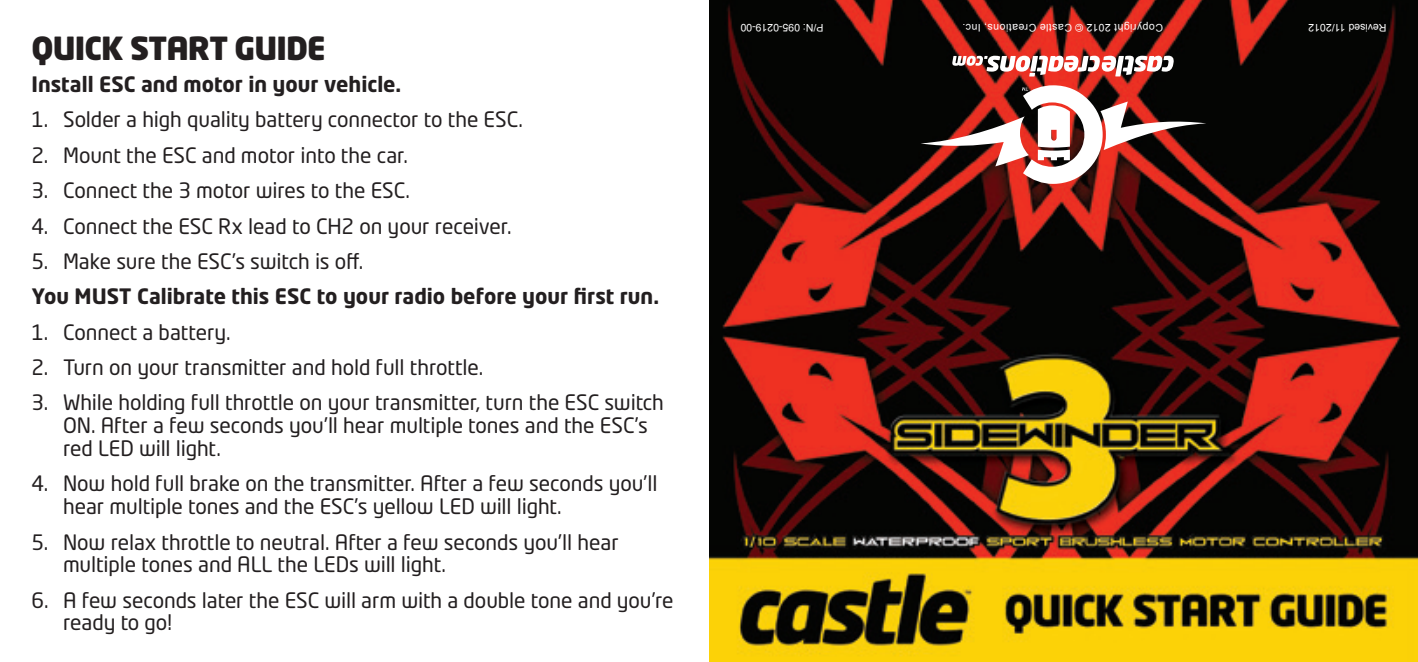
<style>
.page{position:relative;width:1418px;height:662px;background:#fff}
.page>*{position:absolute;margin:0;border:0;box-sizing:border-box;transform-origin:0 0}
.Section_Heading{font:900 31.5px "Neo Tech Std";letter-spacing:-.025em;color:#231f20}
.t1{font:21px/22.8px "Neo Tech Std";letter-spacing:-.005em;color:#231f20}
.QSG_bold{font:700 21px "Neo Tech Std";color:#231f20}
.t2{font:10.5px "Arial";letter-spacing:.04em;color:#fff}
.t3{font:10.5px "Arial";color:#fff}
</style>
<div class="page">
<img style="left:709px;top:0;width:709px;height:662px">
<svg style="left:952px;top:55px;width:222px;height:21px"></svg>
<svg style="left:920px;top:85px;width:286px;height:99px"></svg>
<div style="left:76px;top:36px;width:8px;height:24px;border:1px solid #fff"></div>
<div style="left:278px;top:36px;width:7px;height:24px;border:1px solid #fff"></div>
<p class="Section_Heading" style="left:32px;top:28px;width:296px">QUICK START GUIDE</p>
<p class="QSG_bold" style="left:32px;top:71px;width:371px">Install ESC and motor in your vehicle.</p>
<p class="t1" style="left:32px;top:108px;width:493px">1. Solder a high quality battery connector to the ESC.</p>
<p class="t1" style="left:32px;top:143px;width:378px">2. Mount the ESC and motor into the car.</p>
<p class="t1" style="left:32px;top:179px;width:380px">3. Connect the 3 motor wires to the ESC.</p>
<p class="t1" style="left:32px;top:214px;width:481px">4. Connect the ESC Rx lead to CH2 on your receiver.</p>
<p class="t1" style="left:32px;top:249px;width:333px">5. Make sure the ESC’s switch is off.</p>
<p class="QSG_bold" style="left:32px;top:283px;width:629px">You MUST Calibrate this ESC to your radio before your first run.</p>
<p class="t1" style="left:32px;top:320px;width:201px">1. Connect a battery.</p>
<p class="t1" style="left:32px;top:355px;width:453px">2. Turn on your transmitter and hold full throttle.</p>
<p class="t1" style="left:63px;top:391px;width:602px;text-indent:-32px">3. While holding full throttle on your transmitter, turn the ESC switch<br>ON. After a few seconds you’ll hear multiple tones and the ESC’s red LED will light.</p>
<p class="t1" style="left:63px;top:472px;width:596px;text-indent:-32px">4. Now hold full brake on the transmitter. After a few seconds you’ll hear multiple tones and the ESC’s yellow LED will light.</p>
<p class="t1" style="left:63px;top:530px;width:557px;text-indent:-32px">5. Now relax throttle to neutral. After a few seconds you’ll hear multiple tones and ALL the LEDs will light.</p>
<p class="t1" style="left:63px;top:588px;width:612px;text-indent:-32px">6. A few seconds later the ESC will arm with a double tone and you’re ready to go!</p>
<p class="t3" style="left:823px;top:35px;width:84px;rotate:-180deg">P/N: 095-0219-00</p>
<p class="t2" style="left:1163px;top:35px;width:202px;rotate:-180deg">Copyright 2012 © Castle Creations, Inc.</p>
<p class="t3" style="left:1386px;top:35px;width:80px;rotate:-180deg">Revised 11/2012</p>
</div>
